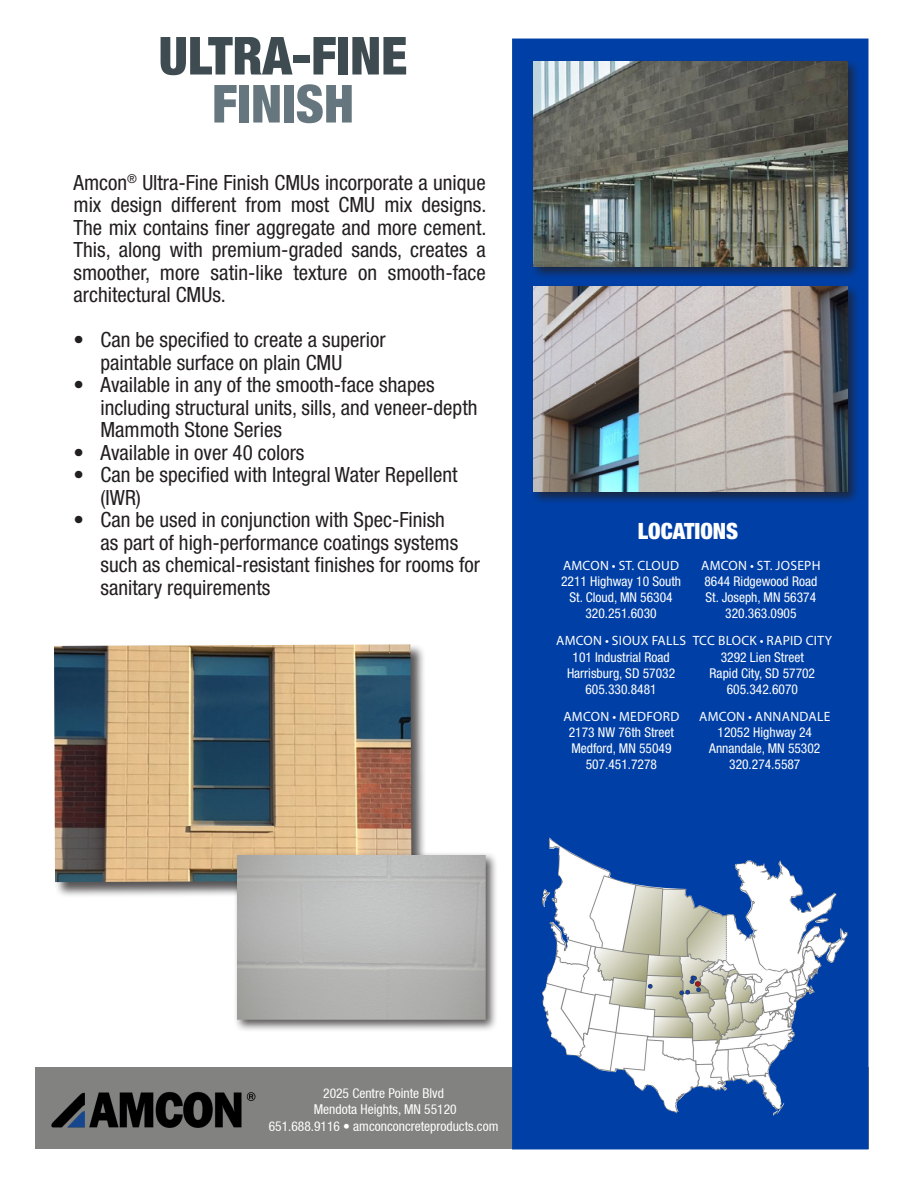
<style>
.page{position:relative;width:918px;height:1188px;background:#fff}
.page>*{position:absolute;margin:0;border:0;box-sizing:border-box;transform-origin:0 0}
.t1{font:900 condensed 52.5px "Helvetica Neue LT Std";color:#3e4b50}
.t2{font:900 condensed 52.5px "Helvetica Neue LT Std";color:#66767e}
.t3{font:900 condensed 22.5px "Helvetica Neue LT Std";color:#fff}
.t4{font:condensed 21px/22.5px "Helvetica Neue LT Std";color:#231f20}
.t5{font:condensed 13.5px "Helvetica Neue LT Std";color:#fff}
.t6{font:13.5px "Myriad Pro";letter-spacing:.02em;color:#fff}
.t7{font:condensed 13.5px/16.2px "Helvetica Neue LT";color:#fff;text-align:center}
</style>
<div class="page">
<div style="left:35px;top:1068px;width:833px;height:81px;background:#828281"></div>
<div style="left:512px;top:39px;width:356px;height:1110px;background:#0040a6;border:2px solid #0040a6"></div>
<div style="left:531px;top:59px;width:329px;height:221px;background:#231f20;opacity:.75"></div>
<img style="left:533px;top:62px;width:314px;height:204px">
<div style="left:531px;top:283px;width:329px;height:222px;background:#231f20;opacity:.75"></div>
<img style="left:533px;top:286px;width:314px;height:205px">
<img style="left:542px;top:838px;width:227px;height:275px">
<img style="left:51px;top:1092px;width:205px;height:35px">
<div style="left:53px;top:644px;width:374px;height:254px;background:#231f20;opacity:.75"></div>
<img style="left:54px;top:644px;width:357px;height:238px">
<div style="left:233px;top:851px;width:265px;height:181px;background:#231f20;opacity:.75"></div>
<img style="left:237px;top:855px;width:249px;height:165px">
<p class="t1" style="left:159px;top:23px;width:250px">ULTRA-FINE</p>
<p class="t2" style="left:212px;top:71px;width:143px">FINISH</p>
<p class="t4" style="left:74px;top:171px;width:415px;text-align:justify">Amcon<sup>®</sup> Ultra-Fine Finish CMUs incorporate a unique mix design different from most CMU mix designs.<br>The mix contains finer aggregate and more cement.<br>This, along with premium-graded sands, creates a smoother, more satin-like texture on smooth-face architectural CMUs.</p>
<p class="t4" style="left:101px;top:328px;width:287px;text-indent:-27px">• Can be specified to create a superior paintable surface on plain CMU</p>
<p class="t4" style="left:101px;top:373px;width:378px;text-indent:-27px">• Available in any of the smooth-face shapes including structural units, sills, and veneer-depth<br>Mammoth Stone Series</p>
<p class="t4" style="left:74px;top:441px;width:232px">• Available in over 40 colors</p>
<p class="t4" style="left:101px;top:463px;width:359px;text-indent:-27px">• Can be specified with Integral Water Repellent (IWR)</p>
<p class="t4" style="left:101px;top:508px;width:381px;text-indent:-27px">• Can be used in conjunction with Spec-Finish<br>as part of high-performance coatings systems such as chemical-resistant finishes for rooms for sanitary requirements</p>
<p class="t3" style="left:638px;top:517px;width:102px">LOCATIONS</p>
<p class="t6" style="left:701px;top:557px;width:121px">AMCON • ST. JOSEPH</p>
<p class="t5" style="left:704px;top:573px;width:114px">8644 Ridgewood Road</p>
<p class="t5" style="left:706px;top:590px;width:112px">St. Joseph, MN 56374</p>
<p class="t5" style="left:725px;top:606px;width:73px">320.363.0905</p>
<p class="t6" style="left:693px;top:632px;width:141px">TCC BLOCK • RAPID CITY</p>
<p class="t5" style="left:721px;top:649px;width:85px">3292 Lien Street</p>
<p class="t5" style="left:710px;top:665px;width:107px">Rapid City, SD 57702</p>
<p class="t5" style="left:727px;top:681px;width:73px">605.342.6070</p>
<p class="t6" style="left:563px;top:557px;width:118px">AMCON • ST. CLOUD</p>
<p class="t5" style="left:561px;top:573px;width:122px">2211 Highway 10 South</p>
<p class="t5" style="left:570px;top:590px;width:105px">St. Cloud, MN 56304</p>
<p class="t5" style="left:585px;top:606px;width:73px">320.251.6030</p>
<p class="t6" style="left:556px;top:632px;width:131px">AMCON • SIOUX FALLS</p>
<p class="t5" style="left:573px;top:649px;width:99px">101 Industrial Road</p>
<p class="t5" style="left:567px;top:665px;width:110px">Harrisburg, SD 57032</p>
<p class="t5" style="left:585px;top:681px;width:73px">605.330.8481</p>
<p class="t6" style="left:563px;top:708px;width:117px">AMCON • MEDFORD</p>
<p class="t5" style="left:569px;top:724px;width:107px">2173 NW 76th Street</p>
<p class="t5" style="left:571px;top:741px;width:102px">Medford, MN 55049</p>
<p class="t5" style="left:586px;top:757px;width:73px">507.451.7278</p>
<p class="t6" style="left:699px;top:708px;width:133px">AMCON • ANNANDALE</p>
<p class="t5" style="left:718px;top:724px;width:96px">12052 Highway 24</p>
<p class="t5" style="left:709px;top:741px;width:113px">Annandale, MN 55302</p>
<p class="t5" style="left:729px;top:757px;width:73px">320.274.5587</p>
<p class="t7" style="left:269px;top:1085px;width:231px">2025 Centre Pointe Blvd<br>Mendota Heights, MN 55120<br>651.688.9116 • amconconcreteproducts.com</p>
</div>
